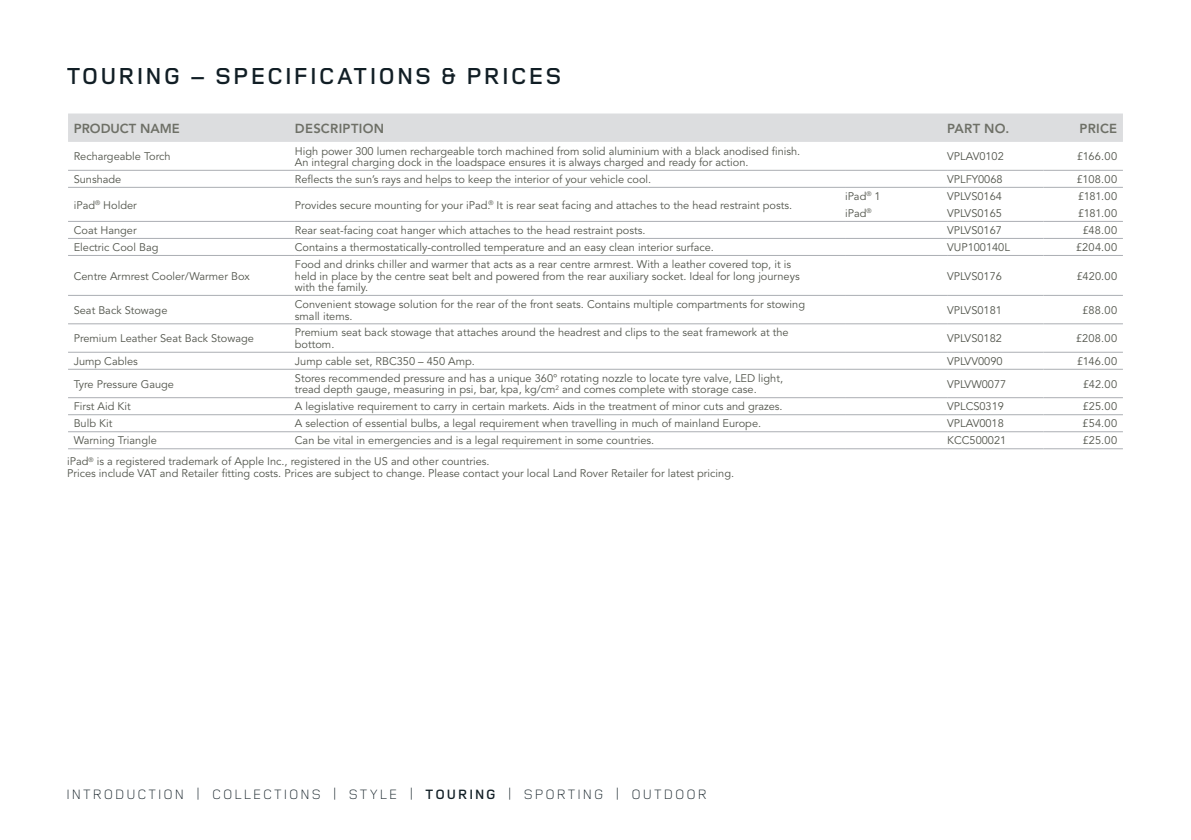
<style>
.page{position:relative;width:1191px;height:840px;background:#fff}
.page>*{position:absolute;margin:0;border:0;box-sizing:border-box;transform-origin:0 0}
.t1{font:600 24px "Land Rover Wide";color:#111e25}
.t2{font:300 14px "Land Rover Wide";letter-spacing:.045em;color:#111e25}
.t3{font:800 13px "Avenir";letter-spacing:.02em;color:#6e7067}
.t4{font:800 13px "Avenir";color:#6e7067}
.t5{font:11px/11.4px "Avenir";color:#51544b}
.s1{font-weight:600}
</style>
<div class="page">
<div style="left:68px;top:113px;width:1055px;height:29px;background:#dcdddf"></div>
<hr style="left:68px;top:170px;width:227px;height:1px;background:#abaeb3">
<hr style="left:295px;top:170px;width:550px;height:1px;background:#abaeb3">
<hr style="left:845px;top:170px;width:102px;height:1px;background:#abaeb3">
<hr style="left:947px;top:170px;width:96px;height:1px;background:#abaeb3">
<hr style="left:1043px;top:170px;width:80px;height:1px;background:#abaeb3">
<hr style="left:68px;top:187px;width:227px;height:1px;background:#abaeb3">
<hr style="left:295px;top:187px;width:550px;height:1px;background:#abaeb3">
<hr style="left:845px;top:187px;width:102px;height:1px;background:#abaeb3">
<hr style="left:947px;top:187px;width:96px;height:1px;background:#abaeb3">
<hr style="left:1043px;top:187px;width:80px;height:1px;background:#abaeb3">
<hr style="left:68px;top:221px;width:227px;height:1px;background:#abaeb3">
<hr style="left:295px;top:221px;width:550px;height:1px;background:#abaeb3">
<hr style="left:845px;top:221px;width:102px;height:1px;background:#abaeb3">
<hr style="left:947px;top:221px;width:96px;height:1px;background:#abaeb3">
<hr style="left:1043px;top:221px;width:80px;height:1px;background:#abaeb3">
<hr style="left:68px;top:238px;width:227px;height:1px;background:#abaeb3">
<hr style="left:295px;top:238px;width:550px;height:1px;background:#abaeb3">
<hr style="left:845px;top:238px;width:102px;height:1px;background:#abaeb3">
<hr style="left:947px;top:238px;width:96px;height:1px;background:#abaeb3">
<hr style="left:1043px;top:238px;width:80px;height:1px;background:#abaeb3">
<hr style="left:68px;top:255px;width:227px;height:1px;background:#abaeb3">
<hr style="left:295px;top:255px;width:550px;height:1px;background:#abaeb3">
<hr style="left:845px;top:255px;width:102px;height:1px;background:#abaeb3">
<hr style="left:947px;top:255px;width:96px;height:1px;background:#abaeb3">
<hr style="left:1043px;top:255px;width:80px;height:1px;background:#abaeb3">
<hr style="left:68px;top:295px;width:227px;height:1px;background:#abaeb3">
<hr style="left:295px;top:295px;width:550px;height:1px;background:#abaeb3">
<hr style="left:845px;top:295px;width:102px;height:1px;background:#abaeb3">
<hr style="left:947px;top:295px;width:96px;height:1px;background:#abaeb3">
<hr style="left:1043px;top:295px;width:80px;height:1px;background:#abaeb3">
<hr style="left:68px;top:323px;width:227px;height:1px;background:#abaeb3">
<hr style="left:295px;top:323px;width:550px;height:1px;background:#abaeb3">
<hr style="left:845px;top:323px;width:102px;height:1px;background:#abaeb3">
<hr style="left:947px;top:323px;width:96px;height:1px;background:#abaeb3">
<hr style="left:1043px;top:323px;width:80px;height:1px;background:#abaeb3">
<hr style="left:68px;top:352px;width:227px;height:1px;background:#abaeb3">
<hr style="left:295px;top:352px;width:550px;height:1px;background:#abaeb3">
<hr style="left:845px;top:352px;width:102px;height:1px;background:#abaeb3">
<hr style="left:947px;top:352px;width:96px;height:1px;background:#abaeb3">
<hr style="left:1043px;top:352px;width:80px;height:1px;background:#abaeb3">
<hr style="left:68px;top:369px;width:227px;height:1px;background:#abaeb3">
<hr style="left:295px;top:369px;width:550px;height:1px;background:#abaeb3">
<hr style="left:845px;top:369px;width:102px;height:1px;background:#abaeb3">
<hr style="left:947px;top:369px;width:96px;height:1px;background:#abaeb3">
<hr style="left:1043px;top:369px;width:80px;height:1px;background:#abaeb3">
<hr style="left:68px;top:397px;width:227px;height:1px;background:#abaeb3">
<hr style="left:295px;top:397px;width:550px;height:1px;background:#abaeb3">
<hr style="left:845px;top:397px;width:102px;height:1px;background:#abaeb3">
<hr style="left:947px;top:397px;width:96px;height:1px;background:#abaeb3">
<hr style="left:1043px;top:397px;width:80px;height:1px;background:#abaeb3">
<hr style="left:68px;top:414px;width:227px;height:1px;background:#abaeb3">
<hr style="left:295px;top:414px;width:550px;height:1px;background:#abaeb3">
<hr style="left:845px;top:414px;width:102px;height:1px;background:#abaeb3">
<hr style="left:947px;top:414px;width:96px;height:1px;background:#abaeb3">
<hr style="left:1043px;top:414px;width:80px;height:1px;background:#abaeb3">
<hr style="left:68px;top:431px;width:227px;height:1px;background:#abaeb3">
<hr style="left:295px;top:431px;width:550px;height:1px;background:#abaeb3">
<hr style="left:845px;top:431px;width:102px;height:1px;background:#abaeb3">
<hr style="left:947px;top:431px;width:96px;height:1px;background:#abaeb3">
<hr style="left:1043px;top:431px;width:80px;height:1px;background:#abaeb3">
<hr style="left:68px;top:448px;width:227px;height:1px;background:#abaeb3">
<hr style="left:295px;top:448px;width:550px;height:1px;background:#abaeb3">
<hr style="left:845px;top:448px;width:102px;height:1px;background:#abaeb3">
<hr style="left:947px;top:448px;width:96px;height:1px;background:#abaeb3">
<hr style="left:1043px;top:448px;width:80px;height:1px;background:#abaeb3">
<h1 class="t1" style="left:65px;top:60px;width:498px">TOURING – SPECIFICATIONS &amp; PRICES</h1>
<p class="t4" style="left:74px;top:120px;width:108px">PRODUCT NAME</p>
<p class="t3" style="left:295px;top:120px;width:91px">DESCRIPTION</p>
<p class="t3" style="left:947px;top:120px;width:64px">PART NO.</p>
<p class="t3" style="left:1079px;top:120px;width:39px">PRICE</p>
<p class="t5" style="left:74px;top:151px;width:98px">Rechargeable Torch</p>
<p class="t5" style="left:295px;top:145px;width:507px">High power 300 lumen rechargeable torch machined from solid aluminium with a black anodised finish.<br>An integral charging dock in the loadspace ensures it is always charged and ready for action.</p>
<p class="t5" style="left:947px;top:151px;width:58px">VPLAV0102</p>
<p class="t5" style="left:1076px;top:151px;width:42px">£166.00</p>
<p class="t5" style="left:74px;top:174px;width:49px">Sunshade</p>
<p class="t5" style="left:295px;top:174px;width:358px">Reflects the sun’s rays and helps to keep the interior of your vehicle cool.</p>
<p class="t5" style="left:947px;top:174px;width:57px">VPLFY0068</p>
<p class="t5" style="left:1076px;top:174px;width:42px">£108.00</p>
<p class="t5" style="left:74px;top:199px;width:65px">iPad<sup>®</sup> Holder</p>
<p class="t5" style="left:295px;top:199px;width:499px">Provides secure mounting for your iPad.<sup>®</sup> It is rear seat facing and attaches to the head restraint posts.</p>
<p class="t5" style="left:845px;top:191px;width:37px">iPad<sup>®</sup> 1</p>
<p class="t5" style="left:947px;top:191px;width:56px">VPLVS0164</p>
<p class="t5" style="left:1077px;top:191px;width:41px">£181.00</p>
<p class="t5" style="left:845px;top:208px;width:28px">iPad<sup>®</sup></p>
<p class="t5" style="left:947px;top:208px;width:56px">VPLVS0165</p>
<p class="t5" style="left:1077px;top:208px;width:41px">£181.00</p>
<p class="t5" style="left:74px;top:225px;width:64px">Coat Hanger</p>
<p class="t5" style="left:295px;top:225px;width:352px">Rear seat-facing coat hanger which attaches to the head restraint posts.</p>
<p class="t5" style="left:947px;top:225px;width:56px">VPLVS0167</p>
<p class="t5" style="left:1082px;top:225px;width:36px">£48.00</p>
<p class="t5" style="left:74px;top:242px;width:86px">Electric Cool Bag</p>
<p class="t5" style="left:295px;top:242px;width:420px">Contains a thermostatically-controlled temperature and an easy clean interior surface.</p>
<p class="t5" style="left:947px;top:242px;width:64px">VUP100140L</p>
<p class="t5" style="left:1075px;top:242px;width:43px">£204.00</p>
<p class="t5" style="left:74px;top:270px;width:178px">Centre Armrest Cooler/Warmer Box</p>
<p class="t5" style="left:295px;top:259px;width:506px">Food and drinks chiller and warmer that acts as a rear centre armrest. With a leather covered top, it is held in place by the centre seat belt and powered from the rear auxiliary socket. Ideal for long journeys with the family.</p>
<p class="t5" style="left:947px;top:270px;width:56px">VPLVS0176</p>
<p class="t5" style="left:1076px;top:270px;width:42px">£420.00</p>
<p class="t5" style="left:74px;top:304px;width:95px">Seat Back Stowage</p>
<p class="t5" style="left:295px;top:299px;width:511px">Convenient stowage solution for the rear of the front seats. Contains multiple compartments for stowing small items.</p>
<p class="t5" style="left:947px;top:304px;width:56px">VPLVS0181</p>
<p class="t5" style="left:1082px;top:304px;width:36px">£88.00</p>
<p class="t5" style="left:74px;top:333px;width:182px">Premium Leather Seat Back Stowage</p>
<p class="t5" style="left:295px;top:327px;width:495px">Premium seat back stowage that attaches around the headrest and clips to the seat framework at the bottom.</p>
<p class="t5" style="left:947px;top:333px;width:56px">VPLVS0182</p>
<p class="t5" style="left:1075px;top:333px;width:43px">£208.00</p>
<p class="t5" style="left:74px;top:355px;width:66px">Jump Cables</p>
<p class="t5" style="left:295px;top:355px;width:181px">Jump cable set, RBC350 – 450 Amp.</p>
<p class="t5" style="left:947px;top:355px;width:57px">VPLVV0090</p>
<p class="t5" style="left:1076px;top:355px;width:42px">£146.00</p>
<p class="t5" style="left:74px;top:378px;width:102px">Tyre Pressure Gauge</p>
<p class="t5" style="left:295px;top:372px;width:490px">Stores recommended pressure and has a unique 360° rotating nozzle to locate tyre valve, LED light, tread depth gauge, measuring in psi, bar, kpa, kg/cm<sup>2</sup> and comes complete with storage case.</p>
<p class="t5" style="left:947px;top:378px;width:61px">VPLVW0077</p>
<p class="t5" style="left:1082px;top:378px;width:36px">£42.00</p>
<p class="t5" style="left:74px;top:401px;width:58px">First Aid Kit</p>
<p class="t5" style="left:295px;top:401px;width:489px">A legislative requirement to carry in certain markets. Aids in the treatment of minor cuts and grazes.</p>
<p class="t5" style="left:947px;top:401px;width:58px">VPLCS0319</p>
<p class="t5" style="left:1082px;top:401px;width:36px">£25.00</p>
<p class="t5" style="left:74px;top:418px;width:40px">Bulb Kit</p>
<p class="t5" style="left:295px;top:418px;width:468px">A selection of essential bulbs, a legal requirement when travelling in much of mainland Europe.</p>
<p class="t5" style="left:947px;top:418px;width:58px">VPLAV0018</p>
<p class="t5" style="left:1082px;top:418px;width:36px">£54.00</p>
<p class="t5" style="left:74px;top:435px;width:85px">Warning Triangle</p>
<p class="t5" style="left:295px;top:435px;width:361px">Can be vital in emergencies and is a legal requirement in some countries.</p>
<p class="t5" style="left:947px;top:435px;width:61px">KCC500021</p>
<p class="t5" style="left:1082px;top:435px;width:36px">£25.00</p>
<p class="t5" style="left:67px;top:456px;width:668px">iPad<sup>®</sup> is a registered trademark of Apple Inc., registered in the US and other countries.<br>Prices include VAT and Retailer fitting costs. Prices are subject to change. Please contact your local Land Rover Retailer for latest pricing.</p>
<p class="t2" style="left:66px;top:784px;width:643px">INTRODUCTION | COLLECTIONS | STYLE | <span class="s1">TOURING</span> | SPORTING | OUTDOOR</p>
</div>
